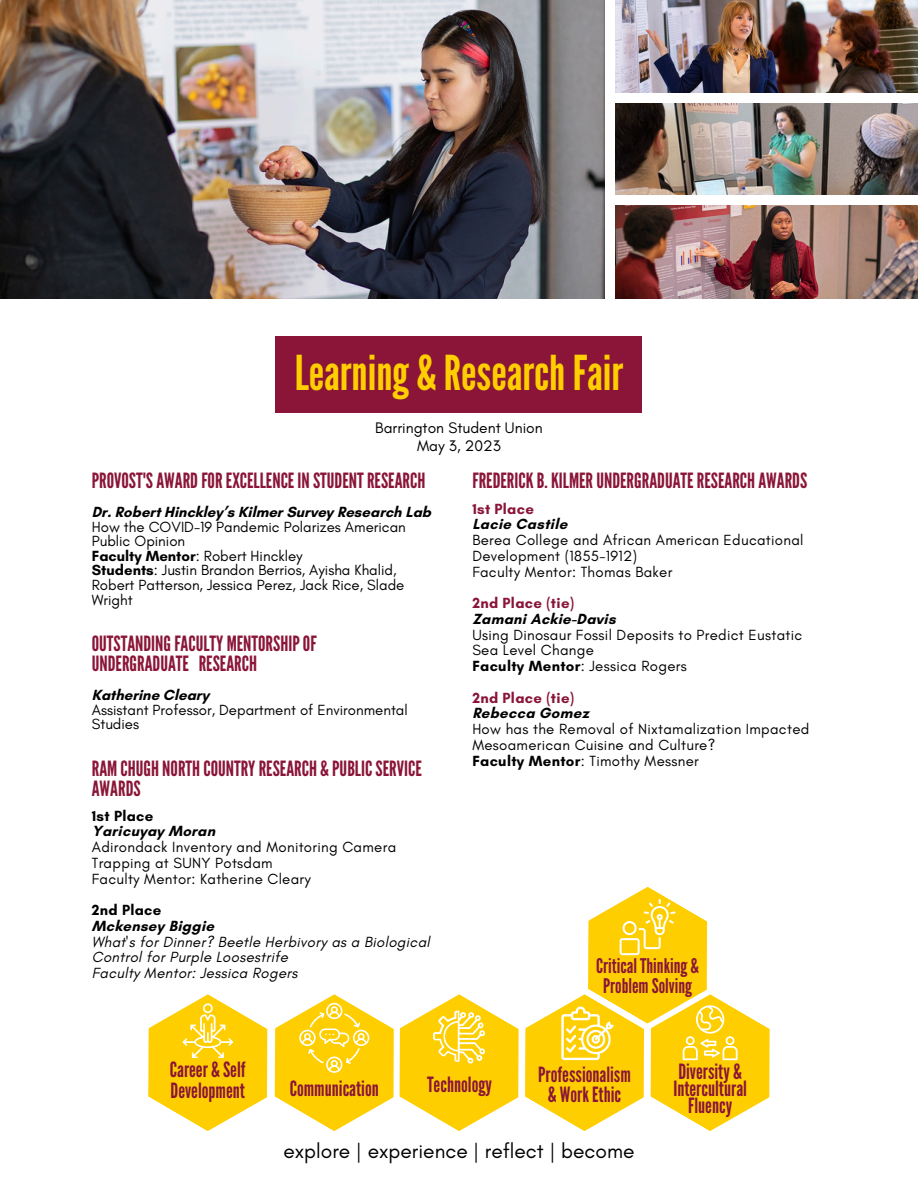
<style>
.page{position:relative;width:918px;height:1188px;background:#fff}
.page>*{position:absolute;margin:0;border:0;box-sizing:border-box;transform-origin:0 0}
.t1{font:48px "League Gothic";color:#ffce00}
.t2{font:21px/20.2px "League Gothic";color:#8a1538}
.t3{font:21px "Glacial Indifference";color:#000}
.t4{font:20.1px/19.5px "League Gothic";color:#8a1538;text-align:center}
.t5{font:15.6px/18px "Glacial Indifference";color:#000;text-align:center}
.t6{font:15px/15.8px "Glacial Indifference";letter-spacing:.02em;color:#000}
.t7{font:15px/14.7px "Glacial Indifference";color:#000}
.t8{font:italic 15px/15.8px "Glacial Indifference";letter-spacing:.02em;color:#000}
.t9{font:700 15px/15.8px "Glacial Indifference";letter-spacing:.02em;color:#000}
.t10{font:700 15px "Glacial Indifference";color:#000}
.t11{font:700 15px "Glacial Indifference";letter-spacing:.02em;color:#8a1538}
.s1{font-weight:700}
</style>
<div class="page">
<div style="left:276px;top:337px;width:366px;height:76px;background:#8a1538"></div>
<img style="left:0;top:0;width:604px;height:298px">
<img style="left:615px;top:0;width:303px;height:92px">
<img style="left:615px;top:104px;width:303px;height:91px">
<img style="left:615px;top:206px;width:303px;height:92px">
<svg style="left:148px;top:994px;width:119px;height:137px"></svg>
<svg style="left:400px;top:994px;width:119px;height:137px"></svg>
<svg style="left:275px;top:994px;width:119px;height:137px"></svg>
<svg style="left:525px;top:887px;width:245px;height:244px"></svg>
<p class="t1" style="left:295px;top:345px;width:330px">Learning &amp; ResearchFair</p>
<p class="t5" style="left:375px;top:418px;width:169px">Barrington Student Union<br>May 3, 2023</p>
<h2 class="t2" style="left:92px;top:471px;width:335px">PROVOST'SAWARDFOREXCELLENCE INSTUDENTRESEARCH</h2>
<p class="t10" style="left:92px;top:503px;width:341px">Dr. Robert Hinckley’s Kilmer Survey Research Lab</p>
<p class="t7" style="left:92px;top:519px;width:316px">How the COVID-19 Pandemic Polarizes American Public Opinion<br><span class="s1">Faculty Mentor</span>: Robert Hinckley<br><span class="s1">Students</span>: Justin Brandon Berrios, Ayisha Khalid, Robert Patterson, Jessica Perez, Jack Rice, Slade Wright</p>
<h2 class="t2" style="left:92px;top:633px;width:226px">OUTSTANDINGFACULTY MENTORSHIPOF<br>UNDERGRADUATE RESEARCH</h2>
<p class="t10" style="left:92px;top:686px;width:119px">Katherine Cleary</p>
<p class="t7" style="left:92px;top:702px;width:318px">Assistant Professor, Department of Environmental<br>Studies</p>
<p class="t2" style="left:472px;top:471px;width:336px">FREDERICKB.KILMERUNDERGRADUATERESEARCHAWARDS</p>
<p class="t11" style="left:472px;top:499px;width:63px">1st Place</p>
<p class="t9" style="left:472px;top:516px;width:96px">Lacie Castile</p>
<p class="t6" style="left:472px;top:532px;width:333px">Berea College and African American Educational<br>Development (1855-1912)<br>Faculty Mentor: Thomas Baker</p>
<p class="t11" style="left:472px;top:594px;width:103px">2nd Place (tie)</p>
<p class="t9" style="left:472px;top:611px;width:145px">Zamani Ackie-Davis</p>
<p class="t6" style="left:472px;top:627px;width:331px">Using Dinosaur Fossil Deposits to Predict Eustatic<br>Sea Level Change<br><span class="s1">Faculty Mentor</span>: Jessica Rogers</p>
<p class="t11" style="left:472px;top:688px;width:103px">2nd Place (tie)</p>
<p class="t9" style="left:472px;top:705px;width:118px">Rebecca Gomez</p>
<p class="t6" style="left:472px;top:721px;width:338px">How has the Removal of Nixtamalization Impacted<br>Mesoamerican Cuisine and Culture?<br><span class="s1">Faculty Mentor</span>: Timothy Messner</p>
<h2 class="t2" style="left:92px;top:759px;width:332px">RAM CHUGHNORTHCOUNTRYRESEARCH &amp; PUBLICSERVICE<br>AWARDS</h2>
<p class="t9" style="left:92px;top:808px;width:125px">1st Place<br>Yaricuyay Moran</p>
<p class="t6" style="left:92px;top:839px;width:306px">Adirondack Inventory and Monitoring Camera<br>Trapping at SUNY Potsdam<br>Faculty Mentor: Katherine Cleary</p>
<p class="t9" style="left:92px;top:902px;width:124px">2nd Place<br>Mckensey Biggie</p>
<p class="t8" style="left:92px;top:934px;width:340px">What's for Dinner? Beetle Herbivory as a Biological<br>Control for Purple Loosestrife<br>Faculty Mentor: Jessica Rogers</p>
<h3 class="t4" style="left:596px;top:957px;width:104px">CriticalThinking &amp;<br>Problem Solving</h3>
<h2 class="t2" style="left:170px;top:1060px;width:77px">Career &amp; Self<br>Development</h2>
<h2 class="t2" style="left:673px;top:1063px;width:75px;line-height:16.8px;text-align:center">Diversity &amp;<br>Intercultural<br>Fluency</h2>
<h2 class="t2" style="left:538px;top:1065px;width:94px;text-align:center">Professionalism &amp; WorkEthic</h2>
<h2 class="t2" style="left:427px;top:1075px;width:67px">Technology</h2>
<h2 class="t2" style="left:290px;top:1079px;width:91px">Communication</h2>
<h2 class="t3" style="left:283px;top:1138px;width:353px">explore | experience | reflect | become</h2>
</div>
